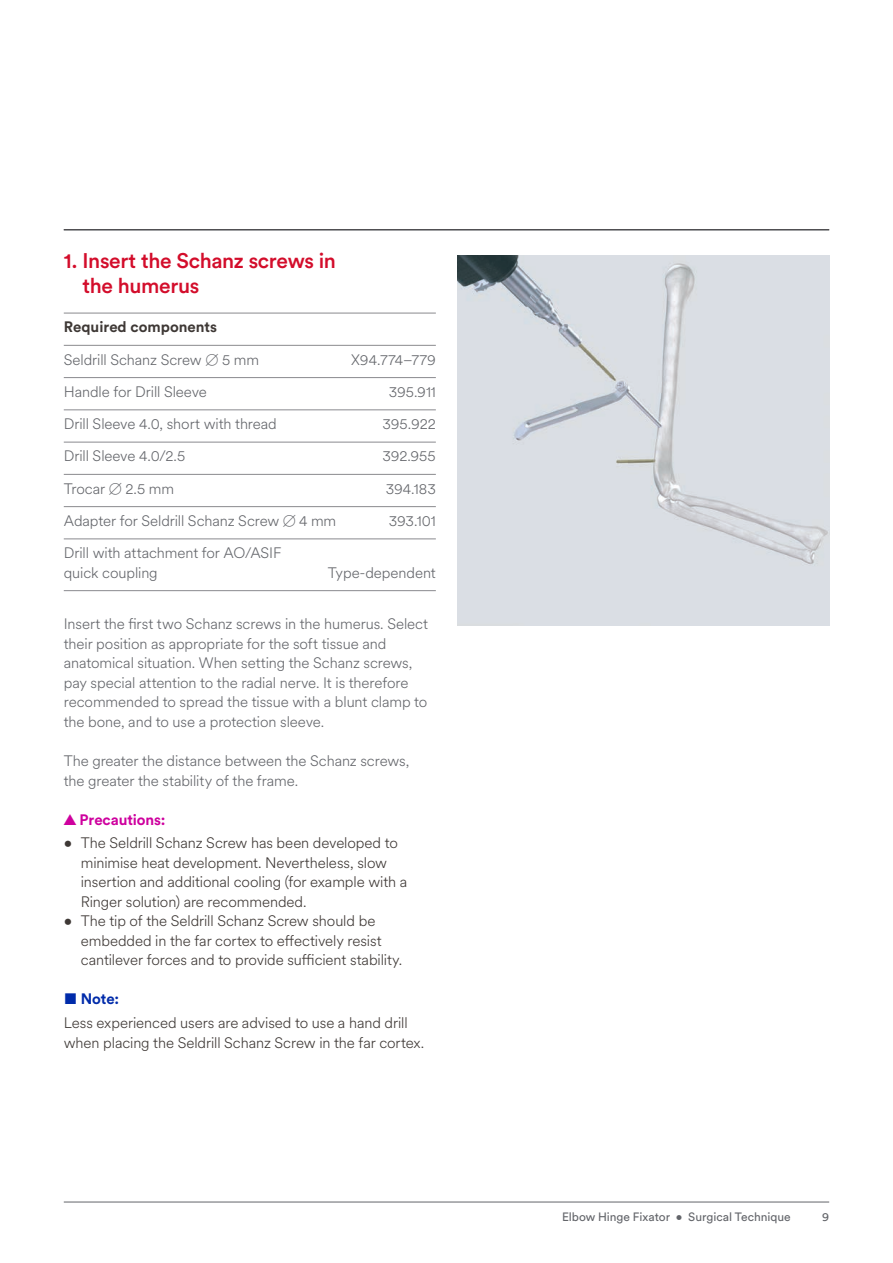
<style>
.page{position:relative;width:893px;height:1263px;background:#fff}
.page>*{position:absolute;margin:0;border:0;box-sizing:border-box;transform-origin:0 0}
._04_Step_Number_Copy{font:500 21px/25.5px "J&J Circular";letter-spacing:-.015em;color:#d30d2b}
._11_Text_Call_Out{font:300 15px/19.5px "J&J Circular";letter-spacing:-.005em;color:#3e3835}
._07_Body_Copy{font:300 15px/19.5px "J&J Circular";letter-spacing:-.005em;color:#63656a}
._09_Instrument_Rule{font:300 15px/19.5px "J&J Circular";letter-spacing:-.005em;color:#63656a}
._09_Instrument_Title{font:700 15px "J&J Circular";color:#3e3835}
.t1{font:700 15px "J&J Circular";letter-spacing:-.01em;color:#ce009e}
.t2{font:700 15px "J&J Circular";color:#002baa}
.t3{font:12px "J&J Circular";color:#63656a}
.s1{font-family:"Universal Newswith Comm Pi";font-weight:400}
</style>
<div class="page">
<hr style="left:64px;top:229px;width:765px;height:1px;background:#231f20">
<img style="left:457px;top:255px;width:372px;height:370px">
<hr style="left:64px;top:313px;width:372px;height:1px;background:#8a8a8e">
<hr style="left:64px;top:345px;width:372px;height:1px;background:#8a8a8e">
<hr style="left:64px;top:377px;width:372px;height:1px;background:#8a8a8e">
<hr style="left:64px;top:410px;width:372px;height:1px;background:#8a8a8e">
<hr style="left:64px;top:442px;width:372px;height:1px;background:#8a8a8e">
<hr style="left:64px;top:474px;width:372px;height:1px;background:#8a8a8e">
<hr style="left:64px;top:506px;width:372px;height:1px;background:#8a8a8e">
<hr style="left:64px;top:539px;width:372px;height:1px;background:#8a8a8e">
<hr style="left:64px;top:590px;width:372px;height:1px;background:#8a8a8e">
<hr style="left:64px;top:230px;width:765px;height:1px;background:#63656a">
<hr style="left:64px;top:1202px;width:765px;height:1px;background:#63656a">
<p class="_04_Step_Number_Copy" style="left:83px;top:247px;width:255px;text-indent:-19px">1. Insert the Schanz screws in the humerus</p>
<p class="_09_Instrument_Title" style="left:64px;top:317px;width:155px">Required components</p>
<p class="_09_Instrument_Rule" style="left:64px;top:349px;width:197px">Seldrill Schanz Screw <span class="s1">B</span> 5 mm</p>
<p class="_09_Instrument_Rule" style="left:351px;top:349px;width:86px">X94.774–779</p>
<p class="_09_Instrument_Rule" style="left:64px;top:381px;width:145px">Handle for Drill Sleeve</p>
<p class="_09_Instrument_Rule" style="left:389px;top:381px;width:49px">395.911</p>
<p class="_09_Instrument_Rule" style="left:64px;top:414px;width:215px">Drill Sleeve 4.0, short with thread</p>
<p class="_09_Instrument_Rule" style="left:383px;top:414px;width:55px">395.922</p>
<p class="_09_Instrument_Rule" style="left:64px;top:446px;width:123px">Drill Sleeve 4.0/2.5</p>
<p class="_09_Instrument_Rule" style="left:382px;top:446px;width:55px">392.955</p>
<p class="_09_Instrument_Rule" style="left:64px;top:478px;width:112px">Trocar <span class="s1">B</span> 2.5 mm</p>
<p class="_09_Instrument_Rule" style="left:386px;top:478px;width:52px">394.183</p>
<p class="_09_Instrument_Rule" style="left:64px;top:510px;width:274px">Adapter for Seldrill Schanz Screw <span class="s1">B</span> 4 mm</p>
<p class="_09_Instrument_Rule" style="left:389px;top:510px;width:49px">393.101</p>
<p class="_09_Instrument_Rule" style="left:64px;top:543px;width:219px">Drill with attachment for AO/ASIF quick coupling</p>
<p class="_09_Instrument_Rule" style="left:328px;top:562px;width:109px">Type-dependent</p>
<p class="_07_Body_Copy" style="left:64px;top:614px;width:366px">Insert the first two Schanz screws in the humerus. Select their position as appropriate for the soft tissue and anatomical situation. When setting the Schanz screws, pay special attention to the radial nerve. It is therefore recommended to spread the tissue with a blunt clamp to the bone, and to use a protection sleeve.</p>
<p class="_07_Body_Copy" style="left:64px;top:750px;width:347px">The greater the distance between the Schanz screws, the greater the stability of the frame.</p>
<p class="t1" style="left:64px;top:809px;width:103px">▲ Precautions:</p>
<p class="_11_Text_Call_Out" style="left:81px;top:833px;width:328px;text-indent:-17px">• The Seldrill Schanz Screw has been developed to minimise heat development. Nevertheless, slow insertion and additional cooling (for example with a Ringer solution) are recommended.</p>
<p class="_11_Text_Call_Out" style="left:81px;top:911px;width:323px;text-indent:-17px">• The tip of the Seldrill Schanz Screw should be embedded in the far cortex to effectively resist cantilever forces and to provide sufficient stability.</p>
<p class="t2" style="left:64px;top:989px;width:57px">■ Note:</p>
<p class="_11_Text_Call_Out" style="left:64px;top:1012px;width:362px">Less experienced users are advised to use a hand drill when placing the Seldrill Schanz Screw in the far cortex.</p>
<p class="t3" style="left:562px;top:1208px;width:230px">Elbow Hinge Fixator • Surgical Technique</p>
<p class="t3" style="left:822px;top:1208px;width:8px">9</p>
</div>
